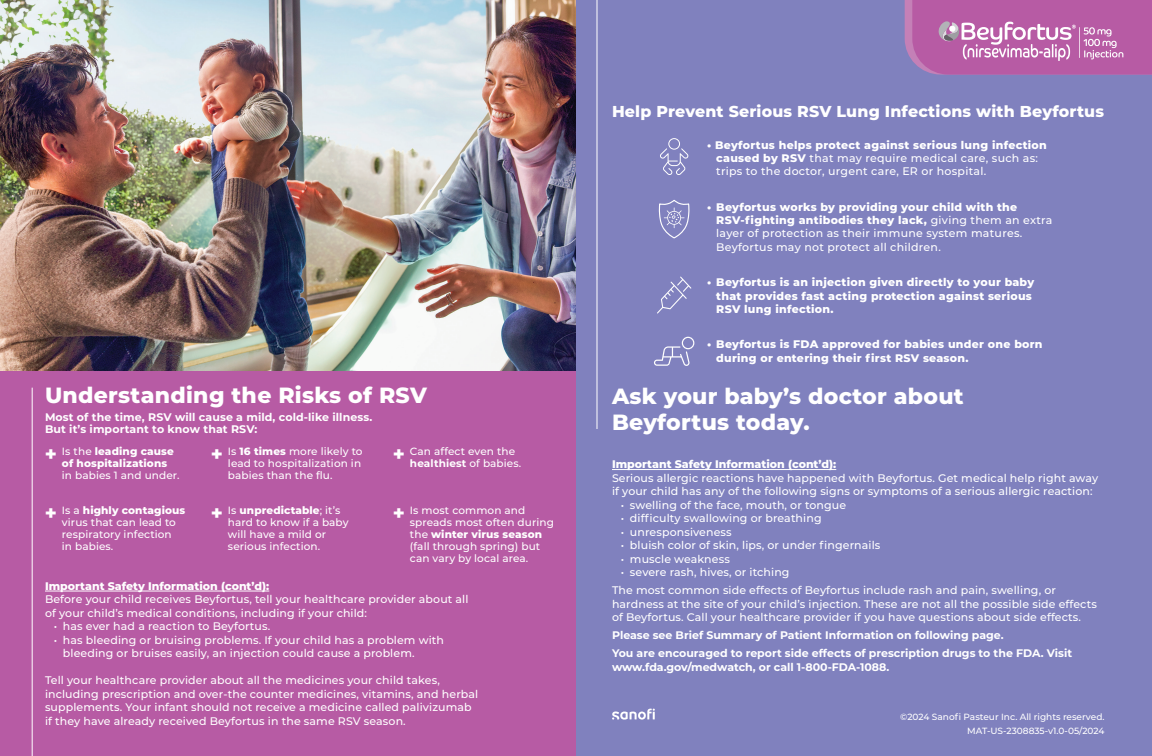
<style>
.page{position:relative;width:1152px;height:756px;background:#fff}
.page>*{position:absolute;margin:0;border:0;box-sizing:border-box;transform-origin:0 0}
.t1{font:800 22px/26.4px "Montserrat";letter-spacing:.01em;color:#fff}
.t2{font:800 15.8px "Montserrat";letter-spacing:.01em;color:#fff}
.t3{font:500 11px/13.5px "Montserrat";letter-spacing:.01em;color:#fff}
.t4{font:700 11px/12px "Montserrat";color:#fff}
.t5{font:800 11px/13.2px "Montserrat";letter-spacing:.025em;color:#fff}
.t6{font:800 11px "Montserrat";color:#fff}
.t7{font:500 10.5px/12px "Montserrat";letter-spacing:.01em;color:#fff}
.t8{font:800 10.5px/12px "Montserrat";letter-spacing:.01em;color:#fff}
.t9{font:500 9px "Montserrat";color:#fff}
.s1{font-size:20px}
.s2{font-weight:500}
.s3{font-weight:800;font-size:20px}
.s4{font-weight:800}
.s5{font-weight:700}
</style>
<div class="page">
<div style="left:0;top:370px;width:576px;height:386px;background:#b75ba4"></div>
<hr style="left:32px;top:388px;width:1px;height:368px;background:#fff">
<img style="left:0;top:0;width:576px;height:370px">
<hr style="left:45px;top:591px;width:224px;height:1px;background:#fff">
<div style="left:576px;top:0;width:576px;height:756px;background:#8081be"></div>
<hr style="left:596px;top:0;width:1px;height:429px;background:#fff">
<hr style="left:612px;top:469px;width:224px;height:1px;background:#fff">
<svg style="left:660px;top:138px;width:29px;height:37px"></svg>
<svg style="left:659px;top:199px;width:31px;height:40px"></svg>
<svg style="left:657px;top:277px;width:34px;height:37px"></svg>
<svg style="left:654px;top:337px;width:40px;height:29px"></svg>
<svg style="left:612px;top:709px;width:43px;height:11px"></svg>
<svg style="left:905px;top:0;width:247px;height:75px;background:#bc6cad"></svg>
<h1 class="t1" style="left:45px;top:381px;width:383px">Understanding the Risks of RSV</h1>
<p class="t4" style="left:45px;top:411px;width:329px">Most of the time, RSV will cause a mild, cold-like illness.<br>But it’s important to know that RSV:</p>
<p class="t8" style="left:62px;top:445px;width:113px;text-indent:-17px"><span class="s1">+</span> <span class="s2">Is the</span> leading cause of hospitalizations</p>
<p class="t7" style="left:62px;top:469px;width:119px">in babies 1 and under.</p>
<p class="t7" style="left:62px;top:504px;width:125px;text-indent:-17px"><span class="s3">+</span> Is a <span class="s4">highly contagious </span>virus that can lead to respiratory infection<br>in babies.</p>
<p class="t7" style="left:228px;top:445px;width:136px;text-indent:-17px"><span class="s3">+</span> Is <span class="s4">16 times</span> more likely to lead to hospitalization in babies than the flu.</p>
<p class="t7" style="left:228px;top:504px;width:122px;text-indent:-17px"><span class="s3">+</span> Is <span class="s4">unpredictable</span>; it’s hard to know if a baby will have a mild or serious infection.</p>
<p class="t7" style="left:410px;top:445px;width:113px;text-indent:-17px"><span class="s3">+</span> Can affect even the <span class="s5">healthiest</span> of babies.</p>
<p class="t7" style="left:410px;top:504px;width:145px;text-indent:-17px"><span class="s3">+</span> Is most common and spreads most often during the <span class="s4">winter virus season </span>(fall through spring) but can vary by local area.</p>
<p class="t6" style="left:45px;top:578px;width:226px">Important Safety Information (cont’d):</p>
<p class="t3" style="left:45px;top:592px;width:425px">Before your child receives Beyfortus, tell your healthcare provider about all of your child’s medical conditions, including if your child:</p>
<p class="t3" style="left:54px;top:619px;width:218px">• has ever had a reaction to Beyfortus.</p>
<p class="t3" style="left:63px;top:633px;width:383px;text-indent:-9px">• has bleeding or bruising problems. If your child has a problem with bleeding or bruises easily, an injection could cause a problem.</p>
<p class="t3" style="left:45px;top:673px;width:435px">Tell your healthcare provider about all the medicines your child takes, including prescription and over-the counter medicines, vitamins, and herbal supplements. Your infant should not receive a medicine called palivizumab if they have already received Beyfortus in the same RSV season.</p>
<h2 class="t2" style="left:612px;top:100px;width:494px">Help Prevent Serious RSV Lung Infections with Beyfortus</h2>
<p class="t3" style="left:716px;top:138px;width:332px;line-height:13.2px;text-indent:-9px"><span class="s4">• Beyfortus helps protect against serious lung infection caused by RSV</span> that may require medical care, such as: trips to the doctor, urgent care, ER or hospital.</p>
<p class="t3" style="left:716px;top:200px;width:338px;line-height:13.2px;text-indent:-9px"><span class="s4">• Beyfortus works by providing your child with the RSV-fighting antibodies they lack,</span> giving them an extra layer of protection as their immune system matures.<br>Beyfortus may not protect all children.</p>
<p class="t5" style="left:716px;top:275px;width:319px;text-indent:-9px">• Beyfortus is an injection given directly to your baby that provides fast acting protection against serious<br>RSV lung infection.</p>
<p class="t5" style="left:716px;top:337px;width:328px;text-indent:-9px">• Beyfortus is FDA approved for babies under one born during or entering their first RSV season.</p>
<h1 class="t1" style="left:612px;top:382px;width:353px">Ask your baby’s doctor about<br>Beyfortus today.</h1>
<p class="t6" style="left:612px;top:456px;width:226px">Important Safety Information (cont’d):</p>
<p class="t3" style="left:612px;top:471px;width:488px">Serious allergic reactions have happened with Beyfortus. Get medical help right away if your child has any of the following signs or symptoms of a serious allergic reaction:</p>
<p class="t3" style="left:621px;top:498px;width:227px">• swelling of the face, mouth, or tongue</p>
<p class="t3" style="left:621px;top:511px;width:202px">• difficulty swallowing or breathing</p>
<p class="t3" style="left:621px;top:525px;width:112px">• unresponsiveness</p>
<p class="t3" style="left:621px;top:538px;width:261px">• bluish color of skin, lips, or under fingernails</p>
<p class="t3" style="left:621px;top:552px;width:110px">• muscle weakness</p>
<p class="t3" style="left:612px;top:563px;width:445px;line-height:18px;text-indent:9px">• severe rash, hives, or itching<br>The most common side effects of Beyfortus include rash and pain, swelling, or</p>
<p class="t3" style="left:612px;top:597px;width:486px">hardness at the site of your child’s injection. These are not all the possible side effects of Beyfortus. Call your healthcare provider if you have questions about side effects.</p>
<p class="t4" style="left:612px;top:626px;width:462px;line-height:18px">Please see Brief Summary of Patient Information on following page.<br>You are encouraged to report side effects of prescription drugs to the FDA. Visit</p>
<p class="t4" style="left:612px;top:660px;width:279px">www.fda.gov/medwatch, or call 1-800-FDA-1088.</p>
<p class="t9" style="left:900px;top:710px;width:206px">©2024 Sanofi Pasteur Inc. All rights reserved.</p>
<p class="t9" style="left:967px;top:724px;width:139px">MAT-US-2308835-v1.0-05/2024</p>
</div>
